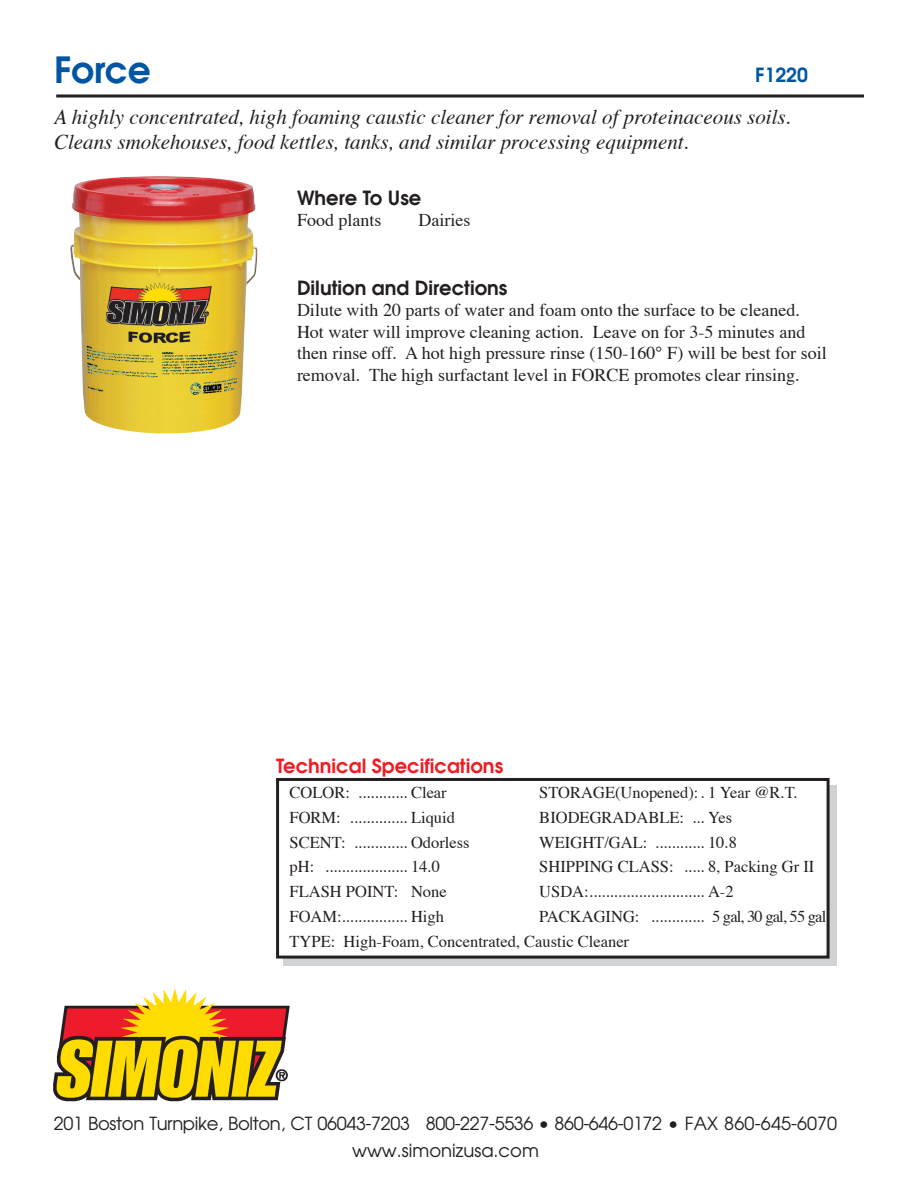
<style>
.page{position:relative;width:918px;height:1188px;background:#fff}
.page>*{position:absolute;margin:0;border:0;box-sizing:border-box;transform-origin:0 0}
.t1{font:600 36px "Avant Garde";color:#0155a2}
.t2{font:italic 21px/25.2px "Times";color:#231f20}
.t3{font:600 19.5px "Avant Garde";color:#231f20}
.t4{font:600 19.5px "Avant Garde";color:#ee1d23}
.t5{font:600 19.5px "Avant Garde";color:#0155a2}
.t6{font:18px/21.6px "Times";color:#231f20}
.t7{font:18px "Avant Garde";letter-spacing:-.02em;color:#231f20}
.t8{font:18px "Avant Garde";color:#231f20}
.t9{font:16.5px "Times";color:#231f20}
.t10{font:16.5px "Times";letter-spacing:-.05em;color:#231f20}
</style>
<div class="page">
<img style="left:53px;top:988px;width:237px;height:114px">
<hr style="left:56px;top:94px;width:808px;height:3px;background:#231f20">
<div style="left:284px;top:785px;width:553px;height:181px;background:#d1d2d4"></div>
<div style="left:278px;top:779px;width:550px;height:178px;background:#fff"></div>
<div style="left:276px;top:778px;width:554px;height:181px;border:3px solid #231f20"></div>
<img style="left:70px;top:176px;width:187px;height:258px">
<p class="t1" style="left:54px;top:46px;width:98px">Force</p>
<p class="t2" style="left:54px;top:103px;width:739px">A highly concentrated, high foaming caustic cleaner for removal of proteinaceous soils.<br>Cleans smokehouses, food kettles, tanks, and similar processing equipment.</p>
<p class="t3" style="left:297px;top:185px;width:126px">Where To Use</p>
<p class="t6" style="left:297px;top:208px;width:86px">Food plants</p>
<p class="t6" style="left:418px;top:208px;width:53px">Dairies</p>
<p class="t5" style="left:755px;top:62px;width:55px">F1220</p>
<p class="t3" style="left:297px;top:275px;width:212px">Dilution and Directions</p>
<p class="t6" style="left:297px;top:298px;width:531px">Dilute with 20 parts of water and foam onto the surface to be cleaned.<br>Hot water will improve cleaning action. Leave on for 3-5 minutes and then rinse off. A hot high pressure rinse (150-160° F) will be best for soil removal. The high surfactant level in FORCE promotes clear rinsing.</p>
<p class="t4" style="left:276px;top:753px;width:229px">Technical Specifications</p>
<p class="t9" style="left:290px;top:777px;width:159px">COLOR: ............ Clear</p>
<p class="t9" style="left:539px;top:777px;width:260px">STORAGE(Unopened): . 1 Year @R.T.</p>
<p class="t9" style="left:290px;top:802px;width:167px">FORM: .............. Liquid</p>
<p class="t9" style="left:539px;top:802px;width:194px">BIODEGRADABLE: ... Yes</p>
<p class="t9" style="left:290px;top:827px;width:182px">SCENT: ............. Odorless</p>
<p class="t9" style="left:539px;top:827px;width:199px">WEIGHT/GAL: ............ 10.8</p>
<p class="t9" style="left:290px;top:851px;width:152px">pH: .................... 14.0</p>
<p class="t9" style="left:539px;top:851px;width:277px">SHIPPING CLASS: ..... 8, Packing Gr II</p>
<p class="t9" style="left:290px;top:876px;width:159px">FLASH POINT: None</p>
<p class="t9" style="left:539px;top:876px;width:196px">USDA:............................ A-2</p>
<p class="t9" style="left:290px;top:901px;width:156px">FOAM:................ High</p>
<p class="t10" style="left:539px;top:901px;width:288px">PACKAGING: ............. 5 gal, 30 gal, 55 gal</p>
<p class="t9" style="left:290px;top:926px;width:341px">TYPE: High-Foam, Concentrated, Caustic Cleaner</p>
<p class="t7" style="left:54px;top:1112px;width:785px">201 Boston Turnpike, Bolton, CT 06043-7203 800-227-5536 • 860-646-0172 • FAX 860-645-6070</p>
<p class="t8" style="left:352px;top:1139px;width:188px">www.simonizusa.com</p>
</div>
